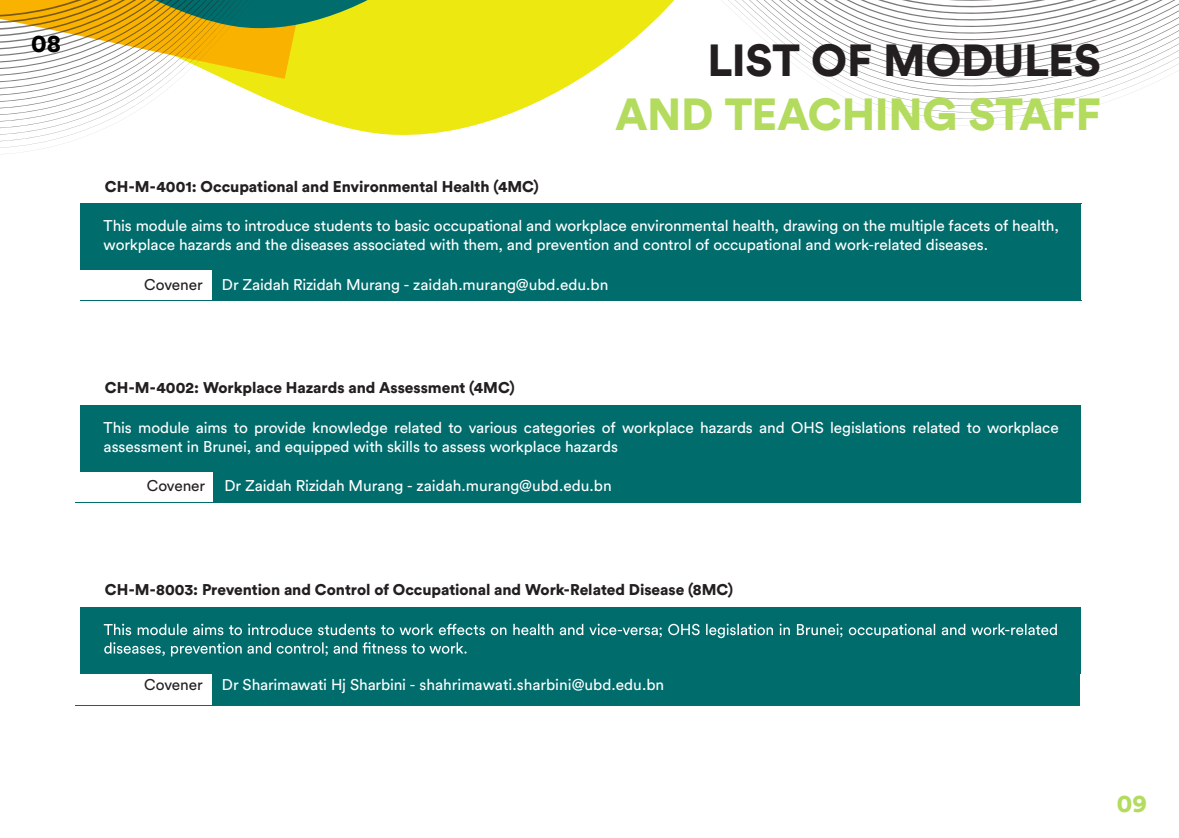
<style>
.page{position:relative;width:1179px;height:838px;background:#fff}
.page>*{position:absolute;margin:0;border:0;box-sizing:border-box;transform-origin:0 0}
.t1{font:900 44.5px "Circular Std";letter-spacing:-.01em;color:#b3db5d}
.t2{font:900 44.5px "Circular Std";letter-spacing:-.005em;color:#231f20}
.t3{font:900 24.7px "Circular Std";color:#000}
.t4{font:900 24.7px "Circular Std";color:#b3db5d}
.t5{font:15.4px/18.5px "Circular Std";letter-spacing:-.01em;color:#fff}
.t6{font:900 15.4px "Circular Std";letter-spacing:-.005em;color:#231f20}
.t7{font:15.4px "Circular Std";letter-spacing:-.005em;color:#231f20}
</style>
<div class="page">
<svg style="left:0;top:0;width:1178px;height:155px"></svg>
<div style="left:80px;top:203px;width:1000px;height:67px;background:#016c6c"></div>
<div style="left:213px;top:269px;width:867px;height:32px;background:#016c6c"></div>
<hr style="left:81px;top:203px;width:1000px;height:1px;background:#016c6c">
<hr style="left:80px;top:300px;width:1001px;height:1px;background:#016c6c">
<div style="left:80px;top:405px;width:1000px;height:67px;background:#016c6c"></div>
<div style="left:213px;top:471px;width:867px;height:32px;background:#016c6c"></div>
<hr style="left:75px;top:502px;width:1001px;height:1px;background:#016c6c">
<div style="left:80px;top:607px;width:1000px;height:67px;background:#016c6c"></div>
<div style="left:212px;top:674px;width:867px;height:31px;background:#016c6c"></div>
<hr style="left:75px;top:705px;width:1001px;height:1px;background:#016c6c">
<svg style="left:104px;top:624px;width:952px;height:32px"></svg>
<h2 class="t3" style="left:31px;top:27px;width:31px">08</h2>
<h1 class="t2" style="left:707px;top:31px;width:395px">LIST OF MODULES</h1>
<h1 class="t1" style="left:615px;top:85px;width:487px">AND TEACHING STAFF</h1>
<p class="t6" style="left:105px;top:176px;width:435px">CH-M-4001: Occupational and Environmental Health (4MC)</p>
<p class="t5" style="left:104px;top:217px;width:956px">This module aims to introduce students to basic occupational and workplace environmental health, drawing on the multiple facets of health, workplace hazards and the diseases associated with them, and prevention and control of occupational and work-related diseases.</p>
<p class="t7" style="left:144px;top:275px;width:60px">Covener</p>
<p class="t5" style="left:222px;top:275px;width:388px">Dr Zaidah Rizidah Murang - zaidah.murang@ubd.edu.bn</p>
<p class="t6" style="left:105px;top:378px;width:411px">CH-M-4002: Workplace Hazards and Assessment (4MC)</p>
<p class="t5" style="left:104px;top:418px;width:956px">This module aims to provide knowledge related to various categories of workplace hazards and OHS legislations related to workplace assessment in Brunei, and equipped with skills to assess workplace hazards</p>
<p class="t7" style="left:147px;top:476px;width:60px">Covener</p>
<p class="t5" style="left:224px;top:476px;width:388px">Dr Zaidah Rizidah Murang - zaidah.murang@ubd.edu.bn</p>
<p class="t6" style="left:105px;top:580px;width:630px">CH-M-8003: Prevention and Control of Occupational and Work-Related Disease (8MC)</p>
<p class="t7" style="left:144px;top:676px;width:60px">Covener</p>
<p class="t5" style="left:222px;top:676px;width:443px">Dr Sharimawati Hj Sharbini - shahrimawati.sharbini@ubd.edu.bn</p>
<h2 class="t4" style="left:1116px;top:787px;width:32px">09</h2>
</div>
